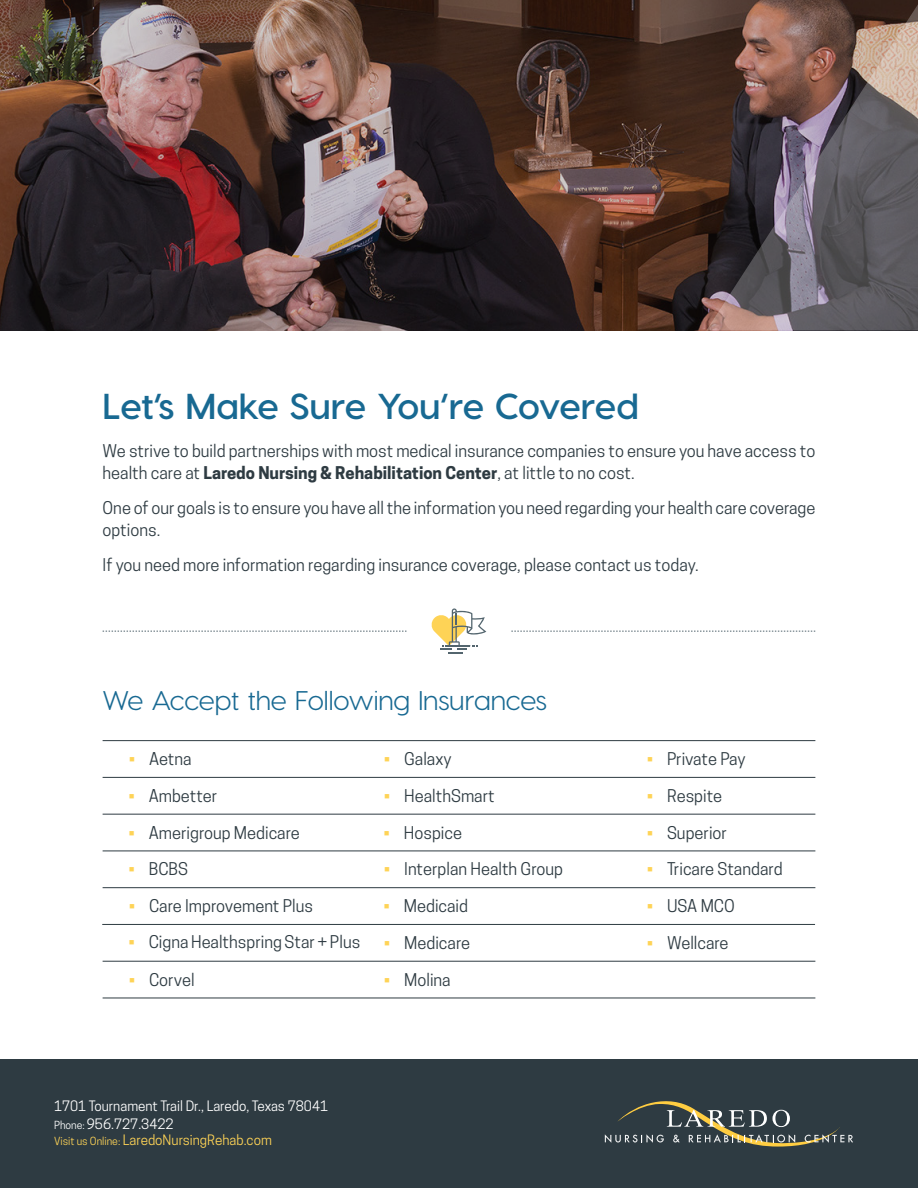
<style>
.page{position:relative;width:918px;height:1188px;background:#fff}
.page>*{position:absolute;margin:0;border:0;box-sizing:border-box;transform-origin:0 0}
.t1{font:600 36px "Visby CF";letter-spacing:-.02em;color:#186992}
.t2{font:27px "Visby CF";color:#186992}
.t3{font:16.5px/22.5px "Cooper Hewitt";color:#2e3b42}
.t4{font:13.5px "Cooper Hewitt";color:#fff}
.t5{font:13.5px "Cooper Hewitt";color:#fed356}
.s1{font-weight:700}
.s2{color:#fed356}
.s3{font-size:10.5px}
</style>
<div class="page">
<img style="left:0;top:0;width:918px;height:330px">
<hr style="left:103px;top:740px;width:712px;height:1px;background:#2e3b42">
<hr style="left:103px;top:777px;width:712px;height:1px;background:#2e3b42">
<hr style="left:103px;top:814px;width:712px;height:1px;background:#2e3b42">
<hr style="left:103px;top:851px;width:712px;height:1px;background:#2e3b42">
<hr style="left:103px;top:887px;width:712px;height:1px;background:#2e3b42">
<div style="left:0;top:1060px;width:918px;height:128px;background:#2e3b42"></div>
<svg style="left:605px;top:1101px;width:248px;height:46px"></svg>
<img style="left:706px;top:4px;width:212px;height:326px">
<svg style="left:103px;top:631px;width:304px;height:1px"></svg>
<svg style="left:511px;top:631px;width:304px;height:1px"></svg>
<svg style="left:432px;top:608px;width:54px;height:46px"></svg>
<hr style="left:102px;top:924px;width:713px;height:1px;background:#2e3b42">
<hr style="left:103px;top:961px;width:712px;height:1px;background:#2e3b42">
<hr style="left:103px;top:998px;width:712px;height:1px;background:#2e3b42">
<p class="t1" style="left:103px;top:384px;width:538px">Let’s Make Sure You’re Covered</p>
<p class="t3" style="left:103px;top:439px;width:714px">We strive to build partnerships with most medical insurance companies to ensure you have access to health care at <span class="s1">Laredo Nursing &amp; Rehabilitation Center</span>, at little to no cost.</p>
<p class="t3" style="left:103px;top:496px;width:714px">One of our goals is to ensure you have all the information you need regarding your health care coverage options.</p>
<p class="t3" style="left:103px;top:553px;width:598px">If you need more information regarding insurance coverage, please contact us today.</p>
<p class="t2" style="left:103px;top:684px;width:446px">We Accept the Following Insurances</p>
<p class="t3" style="left:129px;top:748px;width:64px"><span class="s2">•</span> Aetna</p>
<p class="t3" style="left:384px;top:748px;width:69px"><span class="s2">•</span> Galaxy</p>
<p class="t3" style="left:647px;top:748px;width:100px"><span class="s2">•</span> Private Pay</p>
<p class="t3" style="left:129px;top:785px;width:90px"><span class="s2">•</span> Ambetter</p>
<p class="t3" style="left:384px;top:785px;width:112px"><span class="s2">•</span> HealthSmart</p>
<p class="t3" style="left:647px;top:785px;width:77px"><span class="s2">•</span> Respite</p>
<p class="t3" style="left:129px;top:821px;width:173px"><span class="s2">•</span> Amerigroup Medicare</p>
<p class="t3" style="left:384px;top:821px;width:80px"><span class="s2">•</span> Hospice</p>
<p class="t3" style="left:647px;top:821px;width:82px"><span class="s2">•</span> Superior</p>
<p class="t3" style="left:129px;top:858px;width:61px"><span class="s2">•</span> BCBS</p>
<p class="t3" style="left:384px;top:858px;width:180px"><span class="s2">•</span> Interplan Health Group</p>
<p class="t3" style="left:647px;top:858px;width:138px"><span class="s2">•</span> Tricare Standard</p>
<p class="t3" style="left:129px;top:895px;width:186px"><span class="s2">•</span> Care Improvement Plus</p>
<p class="t3" style="left:384px;top:895px;width:86px"><span class="s2">•</span> Medicaid</p>
<p class="t3" style="left:647px;top:895px;width:90px"><span class="s2">•</span> USA MCO</p>
<p class="t3" style="left:129px;top:930px;width:233px"><span class="s2">•</span> Cigna Healthspring Star + Plus</p>
<p class="t3" style="left:384px;top:932px;width:88px"><span class="s2">•</span> Medicare</p>
<p class="t3" style="left:647px;top:932px;width:83px"><span class="s2">•</span> Wellcare</p>
<p class="t3" style="left:129px;top:968px;width:67px"><span class="s2">•</span> Corvel</p>
<p class="t3" style="left:384px;top:968px;width:68px"><span class="s2">•</span> Molina</p>
<p class="t4" style="left:54px;top:1098px;width:276px">1701 Tournament Trail Dr., Laredo, Texas 78041</p>
<p class="t4" style="left:54px;top:1116px;width:121px"><span class="s3">Phone:</span> 956.727.3422</p>
<p class="t5" style="left:54px;top:1132px;width:219px"><span class="s3">Visit us Online:</span> LaredoNursingRehab.com</p>
</div>
